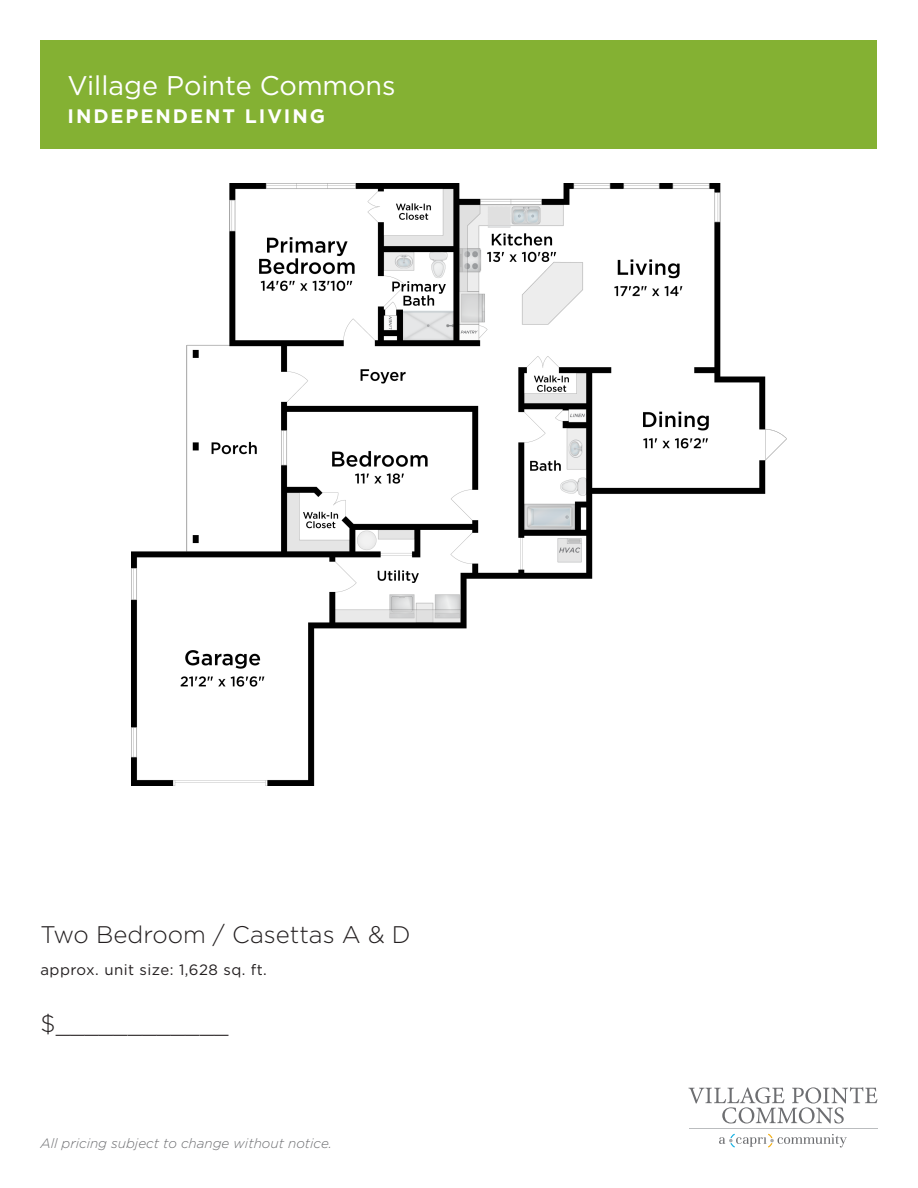
<style>
.page{position:relative;width:918px;height:1188px;background:#fff}
.page>*{position:absolute;margin:0;border:0;box-sizing:border-box;transform-origin:0 0}
.t1{font:27px "Gotham";color:#fff}
.t2{font:300 24px "Gotham";color:#231f20}
.t3{font:700 19.5px "Gotham";letter-spacing:.1em;color:#fff}
.t4{font:15px "Gotham";letter-spacing:.03em;color:#231f20}
.t5{font:italic 300 13.5px "Gotham";color:#6c6d70}
</style>
<div class="page">
<div style="left:40px;top:40px;width:838px;height:109px;background:#84b133"></div>
<svg style="left:719px;top:1134px;width:128px;height:14px"></svg>
<hr style="left:689px;top:1128px;width:188px;height:1px;background:#bbbdbf">
<svg style="left:688px;top:1087px;width:190px;height:37px"></svg>
<img style="left:131px;top:184px;width:656px;height:602px">
<p class="t1" style="left:68px;top:68px;width:330px">Village Pointe Commons</p>
<p class="t3" style="left:68px;top:104px;width:259px">INDEPENDENT LIVING</p>
<p class="t2" style="left:40px;top:920px;width:372px">Two Bedroom / Casettas A &amp; D</p>
<p class="t4" style="left:40px;top:960px;width:228px">approx. unit size: 1,628 sq. ft.</p>
<p class="t2" style="left:40px;top:1009px;width:189px">$____________</p>
<p class="t5" style="left:40px;top:1134px;width:293px">All pricing subject to change without notice.</p>
</div>
